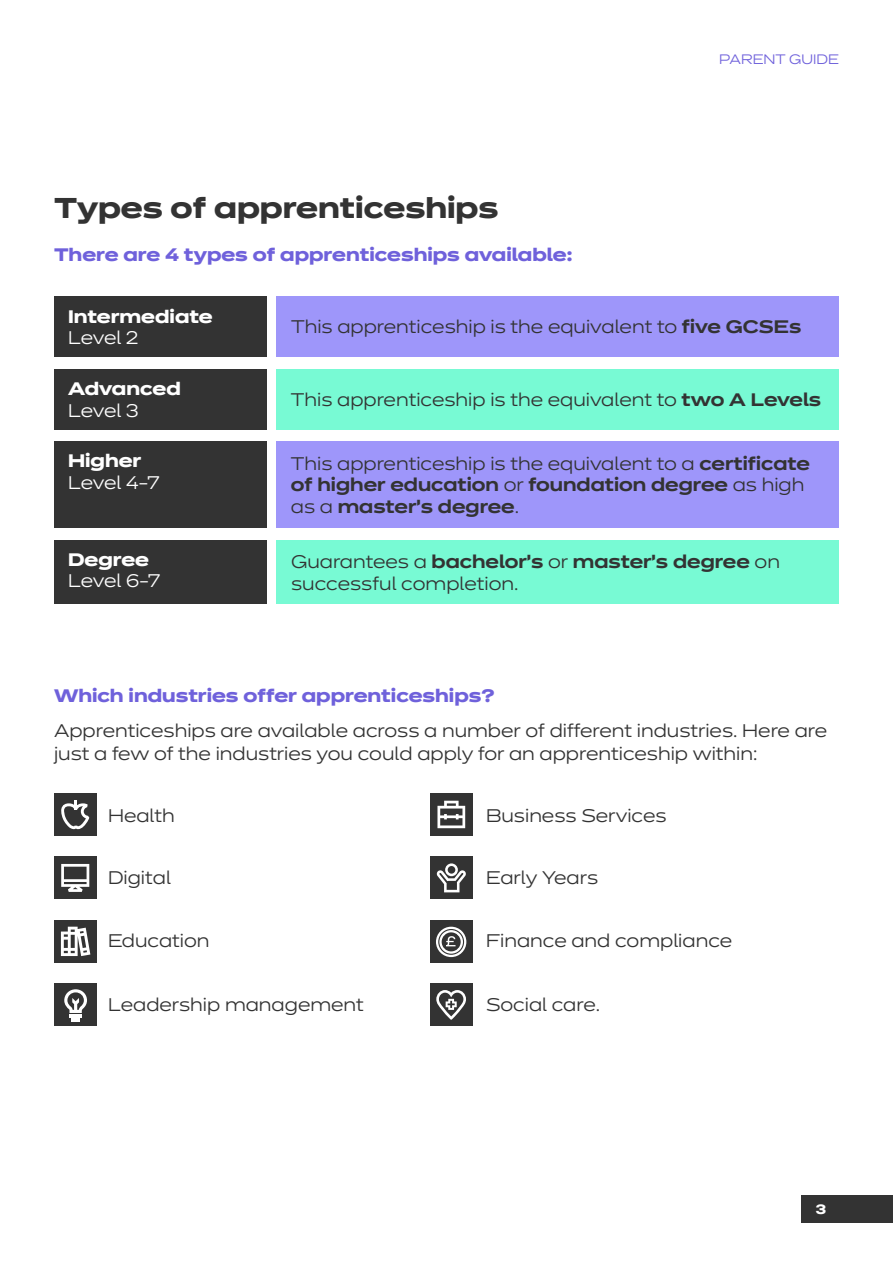
<style>
.page{position:relative;width:893px;height:1263px;background:#fff}
.page>*{position:absolute;margin:0;border:0;box-sizing:border-box;transform-origin:0 0}
.t1{font:700 28.5px "Dinamit";color:#333}
.t2{font:300 18px/22.5px "Dinamit";color:#333}
.t3{font:600 18px/21.6px "Dinamit";color:#333}
.t4{font:700 18px "Dinamit";color:#6f61db}
.t5{font:700 18px "Dinamit";color:#fff}
.t6{font:300 18px "Dinamit";letter-spacing:-.01em;color:#fff}
.t7{font:300 13.5px "Dinamit";color:#6f61db}
.t8{font:700 13.5px "Dinamit";color:#fff}
.s1{font-weight:600}
.s2{font-weight:300}
</style>
<div class="page">
<div style="left:801px;top:1195px;width:92px;height:28px;background:#333"></div>
<div style="left:54px;top:297px;width:212px;height:60px;background:#333"></div>
<div style="left:54px;top:369px;width:212px;height:60px;background:#333"></div>
<div style="left:54px;top:441px;width:212px;height:86px;background:#333"></div>
<div style="left:54px;top:540px;width:212px;height:63px;background:#333"></div>
<div style="left:276px;top:297px;width:563px;height:60px;background:#9e96fa"></div>
<div style="left:276px;top:369px;width:563px;height:60px;background:#78fad4"></div>
<div style="left:276px;top:441px;width:563px;height:86px;background:#9e96fa"></div>
<div style="left:276px;top:540px;width:563px;height:63px;background:#78fad4"></div>
<div style="left:54px;top:793px;width:43px;height:43px;background:#333"></div>
<div style="left:54px;top:857px;width:43px;height:42px;background:#333"></div>
<div style="left:430px;top:793px;width:42px;height:43px;background:#333"></div>
<div style="left:430px;top:857px;width:42px;height:42px;background:#333"></div>
<div style="left:54px;top:920px;width:43px;height:43px;background:#333"></div>
<div style="left:54px;top:983px;width:43px;height:43px;background:#333"></div>
<div style="left:430px;top:920px;width:42px;height:43px;background:#333"></div>
<div style="left:430px;top:983px;width:42px;height:43px;background:#333"></div>
<svg style="left:61px;top:927px;width:29px;height:29px"></svg>
<svg style="left:437px;top:801px;width:28px;height:27px"></svg>
<svg style="left:61px;top:864px;width:28px;height:28px"></svg>
<svg style="left:64px;top:989px;width:23px;height:32px"></svg>
<svg style="left:61px;top:800px;width:28px;height:30px"></svg>
<svg style="left:436px;top:990px;width:30px;height:30px"></svg>
<svg style="left:437px;top:863px;width:29px;height:29px"></svg>
<svg style="left:436px;top:927px;width:30px;height:30px"></svg>
<h1 class="t1" style="left:54px;top:183px;width:446px">Types of apprenticeships</h1>
<p class="t4" style="left:54px;top:239px;width:520px">There are 4 types of apprenticeships available:</p>
<p class="t7" style="left:719px;top:49px;width:121px">PARENT GUIDE</p>
<p class="t5" style="left:68px;top:301px;width:146px">Intermediate</p>
<p class="t6" style="left:68px;top:323px;width:72px">Level 2</p>
<p class="t5" style="left:68px;top:373px;width:114px">Advanced</p>
<p class="t6" style="left:68px;top:396px;width:72px">Level 3</p>
<p class="t5" style="left:68px;top:445px;width:75px">Higher</p>
<p class="t6" style="left:68px;top:468px;width:93px">Level 4-7</p>
<p class="t5" style="left:68px;top:544px;width:83px">Degree</p>
<p class="t6" style="left:68px;top:566px;width:93px">Level 6-7</p>
<p class="t2" style="left:291px;top:314px;width:512px">This apprenticeship is the equivalent to <span class="s1">five GCSEs</span></p>
<p class="t2" style="left:291px;top:386px;width:532px">This apprenticeship is the equivalent to <span class="s1">two A Levels</span></p>
<p class="t3" style="left:291px;top:450px;width:520px"><span class="s2">This apprenticeship is the equivalent to a</span> certificate of higher education <span class="s2">or</span> foundation degree <span class="s2">as high as a</span> master’s degree<span class="s2">.</span></p>
<p class="t2" style="left:291px;top:549px;width:490px;line-height:21.6px">Guarantees a <span class="s1">bachelor’s</span> or <span class="s1">master’s degree</span> on successful completion.</p>
<p class="t4" style="left:54px;top:680px;width:442px">Which industries offer apprenticeships?</p>
<p class="t2" style="left:54px;top:718px;width:775px">Apprenticeships are available across a number of different industries. Here are just a few of the industries you could apply for an apprenticeship within:</p>
<p class="t2" style="left:108px;top:802px;width:68px">Health</p>
<p class="t2" style="left:486px;top:802px;width:182px">Business Services</p>
<p class="t2" style="left:108px;top:864px;width:64px">Digital</p>
<p class="t2" style="left:486px;top:864px;width:114px">Early Years</p>
<p class="t2" style="left:108px;top:927px;width:103px">Education</p>
<p class="t2" style="left:486px;top:927px;width:248px">Finance and compliance</p>
<p class="t2" style="left:108px;top:991px;width:257px">Leadership management</p>
<p class="t2" style="left:486px;top:991px;width:116px">Social care.</p>
<p class="t8" style="left:816px;top:1197px;width:12px">3</p>
</div>
